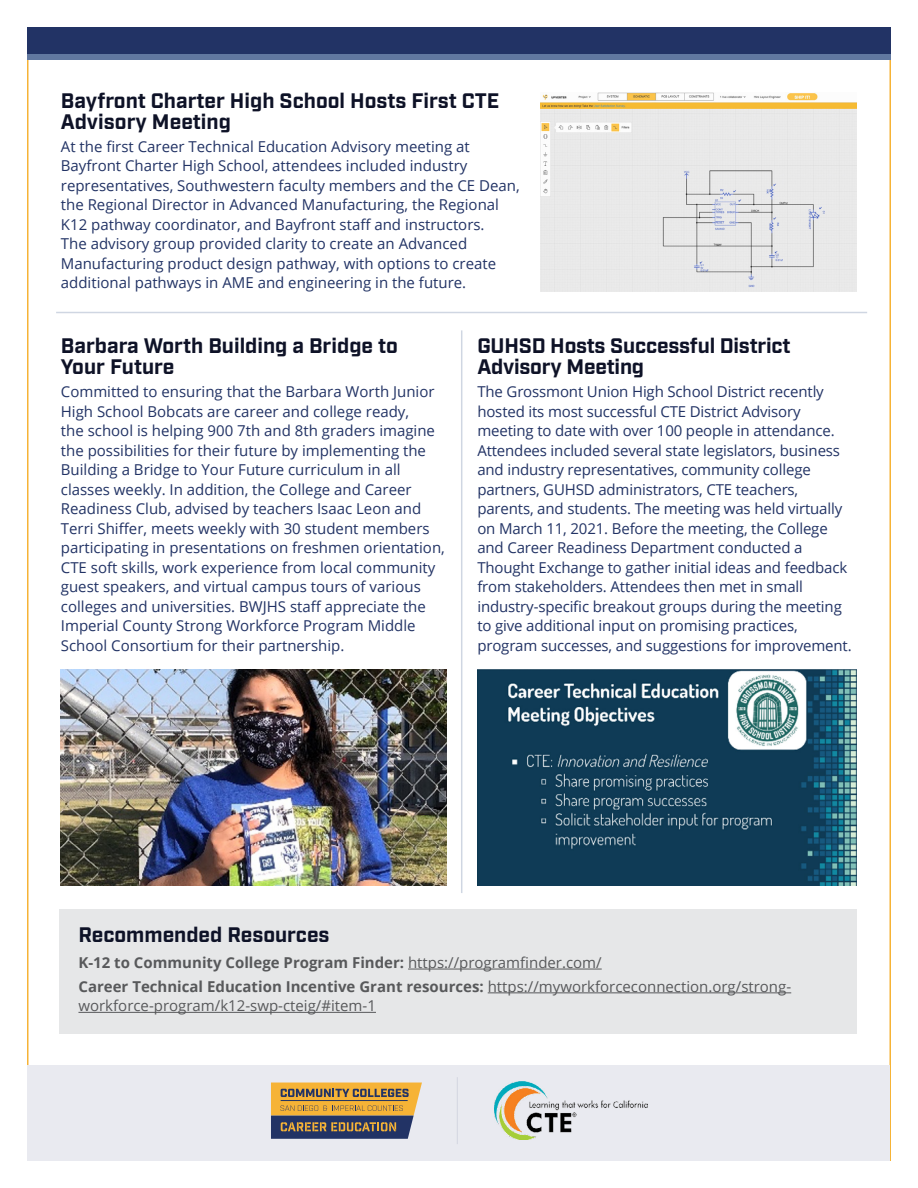
<style>
.page{position:relative;width:918px;height:1188px;background:#fff}
.page>*{position:absolute;margin:0;border:0;box-sizing:border-box;transform-origin:0 0}
.t1{font:700 21px/21px "Industry";color:#0e1227}
.t2{font:15px/19.5px "Open Sans";color:#223365}
.t3{font:700 15px/23.9px "Open Sans";color:#58595b}
.t4{font:15px "Open Sans";color:#58595b}
.s1{font-weight:400}
</style>
<div class="page">
<div style="left:27px;top:54px;width:864px;height:5px;background:#6178a0"></div>
<div style="left:27px;top:27px;width:864px;height:27px;background:#223365"></div>
<div style="left:59px;top:909px;width:797px;height:125px;background:#e6e7e8"></div>
<hr style="left:408px;top:969px;width:194px;height:1px;background:#58595b">
<hr style="left:488px;top:992px;width:303px;height:1px;background:#58595b">
<hr style="left:78px;top:1012px;width:298px;height:1px;background:#58595b">
<hr style="left:56px;top:312px;width:811px;height:1px;background:#6178a0">
<div style="left:28px;top:1065px;width:862px;height:95px;background:#e9eaf0"></div>
<img style="left:540px;top:92px;width:316px;height:200px">
<hr style="left:461px;top:330px;width:1px;height:563px;background:#6178a0">
<img style="left:60px;top:669px;width:386px;height:216px">
<img style="left:477px;top:669px;width:379px;height:216px">
<img style="left:495px;top:1082px;width:152px;height:58px">
<svg style="left:271px;top:1083px;width:151px;height:56px;background:#9b7f53"></svg>
<hr style="left:457px;top:1077px;width:1px;height:67px;background:#d3d6e0">
<h1 class="t1" style="left:61px;top:91px;width:440px">Bayfront Charter High School Hosts First CTE<br>Advisory Meeting</h1>
<p class="t2" style="left:61px;top:136px;width:460px">At the first Career Technical Education Advisory meeting at Bayfront Charter High School, attendees included industry representatives, Southwestern faculty members and the CE Dean, the Regional Director in Advanced Manufacturing, the Regional K12 pathway coordinator, and Bayfront staff and instructors.<br>The advisory group provided clarity to create an Advanced Manufacturing product design pathway, with options to create additional pathways in AME and engineering in the future.</p>
<h1 class="t1" style="left:61px;top:337px;width:338px">Barbara Worth Building a Bridge to<br>Your Future</h1>
<p class="t2" style="left:61px;top:381px;width:386px">Committed to ensuring that the Barbara Worth Junior High School Bobcats are career and college ready,<br>the school is helping 900 7th and 8th graders imagine the possibilities for their future by implementing the Building a Bridge to Your Future curriculum in all classes weekly. In addition, the College and Career Readiness Club, advised by teachers Isaac Leon and Terri Shiffer, meets weekly with 30 student members participating in presentations on freshmen orientation, CTE soft skills, work experience from local community guest speakers, and virtual campus tours of various colleges and universities. BWJHS staff appreciate the Imperial County Strong Workforce Program Middle School Consortium for their partnership.</p>
<h1 class="t1" style="left:477px;top:337px;width:315px">GUHSD Hosts Successful District<br>Advisory Meeting</h1>
<p class="t2" style="left:477px;top:381px;width:376px">The Grossmont Union High School District recently hosted its most successful CTE District Advisory meeting to date with over 100 people in attendance.<br>Attendees included several state legislators, business and industry representatives, community college partners, GUHSD administrators, CTE teachers, parents, and students. The meeting was held virtually on March 11, 2021. Before the meeting, the College and Career Readiness Department conducted a Thought Exchange to gather initial ideas and feedback from stakeholders. Attendees then met in small industry-specific breakout groups during the meeting to give additional input on promising practices, program successes, and suggestions for improvement.</p>
<h1 class="t1" style="left:78px;top:925px;width:253px">Recommended Resources</h1>
<p class="t3" style="left:78px;top:950px;width:714px">K-12 to Community College Program Finder: <span class="s1">https://programfinder.com/<br></span>Career Technical Education Incentive Grant resources: <span class="s1">https://myworkforceconnection.org/strong-</span></p>
<p class="t4" style="left:78px;top:996px;width:299px">workforce-program/k12-swp-cteig/#item-1</p>
</div>
